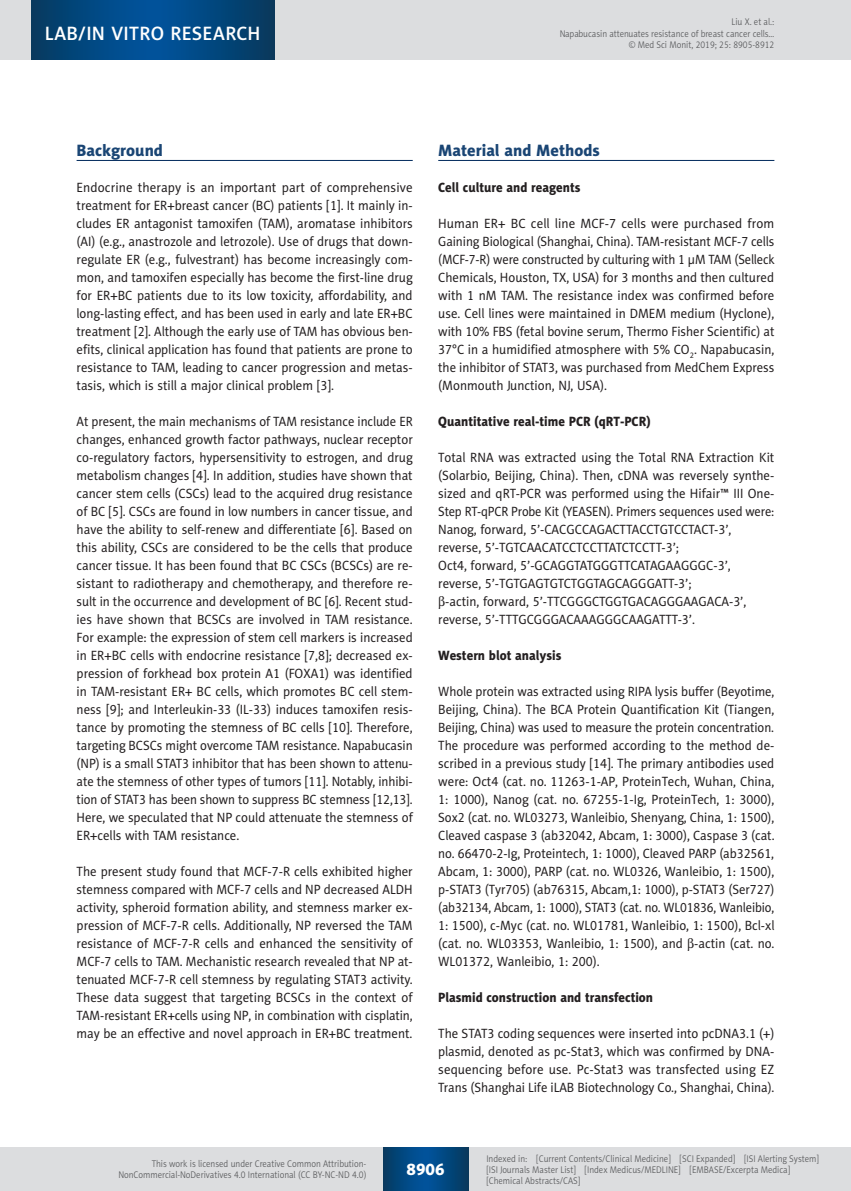
<style>
.page{position:relative;width:851px;height:1191px;background:#fff}
.page>*{position:absolute;margin:0;border:0;box-sizing:border-box;transform-origin:0 0}
.t1{font:19.5px "Naomi Sans EFN Medium";letter-spacing:.015em;color:#fff}
.MSM_Headline_1{font:16.5px "Naomi Sans EFN Heavy";color:#1a4574}
.t2{font:16.5px "Naomi Sans EFN Heavy";color:#fff}
.MSM_Body{font:13.5px/18px "Naomi Sans EFN";color:#231f20;text-align:justify;scale:.94 1}
.MSM_Body-2{font:13.5px/18px "Naomi Sans EFN";color:#231f20;text-align:justify;scale:.96 1}
.MSM_Body-3{font:13.5px/18px "Naomi Sans EFN";color:#231f20;text-align:justify;scale:.95 1}
.MSM_Body_no_before{font:13.5px "Naomi Sans EFN";color:#231f20;scale:.95 1}
.MSM_Headline_2{font:13.5px "Naomi Sans EFN Heavy";color:#231f20;scale:.95 1}
.MSM_pagina_sygnatura{font:9.75px/11.2px "Naomi Sans EFN Light";color:#57585a;scale:.9 1}
.MSM_pagina_zywa{font:9.75px/11.2px "Naomi Sans EFN Light";color:#57585a;text-align:right;scale:.9 1}
.s1{font-family:"Standard Sym L"}
</style>
<div class="page">
<hr style="left:77px;top:160px;width:335px;height:1px;background:#00295c">
<hr style="left:438px;top:160px;width:336px;height:1px;background:#00295c">
<div style="left:0;top:1148px;width:850px;height:43px;background:#dcdddf"></div>
<svg style="left:383px;top:1147px;width:85px;height:43px;background:#02477e"></svg>
<div style="left:0;top:0;width:850px;height:60px;background:#dcdddf"></div>
<hr style="left:850px;top:0;width:1px;height:60px;background:#dcdddf">
<svg style="left:32px;top:0;width:242px;height:60px;background:#02477f"></svg>
<h1 class="t1" style="left:45px;top:22px;width:217px">LAB/IN VITRO RESEARCH</h1>
<p class="MSM_pagina_zywa" style="left:559px;top:16px;width:240px">Liu X. et al.:<br>Napabucasin attenuates resistance of breast cancer cells…</p>
<p class="MSM_pagina_sygnatura" style="left:628px;top:39px;width:163px">© Med Sci Monit, 2019; 25: 8905-8912</p>
<p class="MSM_Headline_1" style="left:77px;top:140px;width:88px">Background</p>
<p class="MSM_Body-2" style="left:77px;top:178px;width:351px">Endocrine therapy is an important part of comprehensive treatment for ER+breast cancer (BC) patients [1]. It mainly in&shy;cludes ER antagonist tamoxifen (TAM), aromatase inhibitors (AI) (e.g., anastrozole and letrozole). Use of drugs that down&shy;regulate ER (e.g., fulvestrant) has become increasingly com&shy;mon, and tamoxifen especially has become the first-line drug for ER+BC patients due to its low toxicity, affordability, and long-lasting effect, and has been used in early and late ER+BC treatment [2]. Although the early use of TAM has obvious ben&shy;efits, clinical application has found that patients are prone to resistance to TAM, leading to cancer progression and metas&shy;tasis, which is still a major clinical problem [3].</p>
<p class="MSM_Body" style="left:77px;top:412px;width:359px">At present, the main mechanisms of TAM resistance include ER changes, enhanced growth factor pathways, nuclear receptor co-regulatory factors, hypersensitivity to estrogen, and drug metabolism changes [4]. In addition, studies have shown that cancer stem cells (CSCs) lead to the acquired drug resistance of BC [5]. CSCs are found in low numbers in cancer tissue, and have the ability to self-renew and differentiate [6]. Based on this ability, CSCs are considered to be the cells that produce cancer tissue. It has been found that BC CSCs (BCSCs) are re&shy;sistant to radiotherapy and chemotherapy, and therefore re&shy;sult in the occurrence and development of BC [6]. Recent stud&shy;ies have shown that BCSCs are involved in TAM resistance.<br>For example: the expression of stem cell markers is increased in ER+BC cells with endocrine resistance [7,8]; decreased ex&shy;pression of forkhead box protein A1 (FOXA1) was identified in TAM-resistant ER+ BC cells, which promotes BC cell stem&shy;ness [9]; and Interleukin-33 (IL-33) induces tamoxifen resis&shy;tance by promoting the stemness of BC cells [10]. Therefore, targeting BCSCs might overcome TAM resistance. Napabucasin (NP) is a small STAT3 inhibitor that has been shown to attenu&shy;ate the stemness of other types of tumors [11]. Notably, inhibi&shy;tion of STAT3 has been shown to suppress BC stemness [12,13].<br>Here, we speculated that NP could attenuate the stemness of ER+cells with TAM resistance.</p>
<p class="MSM_Body-3" style="left:77px;top:862px;width:355px">The present study found that MCF-7-R cells exhibited higher stemness compared with MCF-7 cells and NP decreased ALDH activity, spheroid formation ability, and stemness marker ex&shy;pression of MCF-7-R cells. Additionally, NP reversed the TAM resistance of MCF-7-R cells and enhanced the sensitivity of MCF-7 cells to TAM. Mechanistic research revealed that NP at&shy;tenuated MCF-7-R cell stemness by regulating STAT3 activity.<br>These data suggest that targeting BCSCs in the context of TAM-resistant ER+cells using NP, in combination with cisplatin, may be an effective and novel approach in ER+BC treatment.</p>
<p class="MSM_Headline_1" style="left:438px;top:140px;width:163px">Material and Methods</p>
<p class="MSM_Headline_2" style="left:438px;top:179px;width:151px">Cell culture and reagents</p>
<p class="MSM_Body-2" style="left:438px;top:214px;width:352px">Human ER+ BC cell line MCF-7 cells were purchased from Gaining Biological (Shanghai, China). TAM-resistant MCF-7 cells (MCF-7-R) were constructed by culturing with 1 μM TAM (Selleck Chemicals, Houston, TX, USA) for 3 months and then cultured with 1 nM TAM. The resistance index was confirmed before use. Cell lines were maintained in DMEM medium (Hyclone), with 10% FBS (fetal bovine serum, Thermo Fisher Scientific) at 37°C in a humidified atmosphere with 5% CO<sub>2</sub>. Napabucasin, the inhibitor of STAT3, was purchased from MedChem Express (Monmouth Junction, NJ, USA).</p>
<p class="MSM_Headline_2" style="left:438px;top:413px;width:225px">Quantitative real-time PCR (qRT-PCR)</p>
<p class="MSM_Body-3" style="left:438px;top:448px;width:355px">Total RNA was extracted using the Total RNA Extraction Kit (Solarbio, Beijing, China). Then, cDNA was reversely synthe&shy;sized and qRT-PCR was performed using the Hifair™ III One-Step RT-qPCR Probe Kit (YEASEN). Primers sequences used were:</p>
<p class="MSM_Body_no_before" style="left:438px;top:521px;width:310px">Nanog, forward, 5’-CACGCCAGACTTACCTGTCCTACT-3’,</p>
<p class="MSM_Body_no_before" style="left:438px;top:539px;width:255px">reverse, 5’-TGTCAACATCCTCCTTATCTCCTT-3’;</p>
<p class="MSM_Body_no_before" style="left:438px;top:557px;width:309px">Oct4, forward, 5’-GCAGGTATGGGTTCATAGAAGGGC-3’,</p>
<p class="MSM_Body_no_before" style="left:438px;top:575px;width:268px">reverse, 5’-TGTGAGTGTCTGGTAGCAGGGATT-3’;</p>
<p class="MSM_Body_no_before" style="left:438px;top:593px;width:326px"><span class="s1">b</span>-actin, forward, 5’-TTCGGGCTGGTGACAGGGAAGACA-3’,</p>
<p class="MSM_Body_no_before" style="left:438px;top:611px;width:272px">reverse, 5’-TTTGCGGGACAAAGGGCAAGATTT-3’.</p>
<p class="MSM_Headline_2" style="left:438px;top:647px;width:131px">Western blot analysis</p>
<p class="MSM_Body" style="left:438px;top:682px;width:359px">Whole protein was extracted using RIPA lysis buffer (Beyotime, Beijing, China). The BCA Protein Quantification Kit (Tiangen, Beijing, China) was used to measure the protein concentration.<br>The procedure was performed according to the method de&shy;scribed in a previous study [14]. The primary antibodies used were: Oct4 (cat. no. 11263-1-AP, ProteinTech, Wuhan, China, 1: 1000), Nanog (cat. no. 67255-1-Ig, ProteinTech, 1: 3000), Sox2 (cat. no. WL03273, Wanleibio, Shenyang, China, 1: 1500), Cleaved caspase 3 (ab32042, Abcam, 1: 3000), Caspase 3 (cat. no. 66470-2-Ig, Proteintech, 1: 1000), Cleaved PARP (ab32561, Abcam, 1: 3000), PARP (cat. no. WL0326, Wanleibio, 1: 1500), p-STAT3 (Tyr705) (ab76315, Abcam,1: 1000), p-STAT3 (Ser727) (ab32134, Abcam, 1: 1000), STAT3 (cat. no. WL01836, Wanleibio, 1: 1500), c-Myc (cat. no. WL01781, Wanleibio, 1: 1500), Bcl-xl (cat. no. WL03353, Wanleibio, 1: 1500), and <span class="s1">b</span>-actin (cat. no.<br>WL01372, Wanleibio, 1: 200).</p>
<p class="MSM_Headline_2" style="left:438px;top:989px;width:228px">Plasmid construction and transfection</p>
<p class="MSM_Body-3" style="left:438px;top:1024px;width:355px">The STAT3 coding sequences were inserted into pcDNA3.1 (+) plasmid, denoted as pc-Stat3, which was confirmed by DNA&shy;sequencing before use. Pc-Stat3 was transfected using EZ Trans (Shanghai Life iLAB Biotechnology Co., Shanghai, China).</p>
<p class="MSM_pagina_sygnatura" style="left:118px;top:1158px;width:277px;text-align:right">This work is licensed under Creative Common Attribution-<br>NonCommercial-NoDerivatives 4.0 International (CC BY-NC-ND 4.0)</p>
<p class="t2" style="left:406px;top:1159px;width:40px">8906</p>
<p class="MSM_pagina_sygnatura" style="left:486px;top:1152px;width:371px">Indexed in: [Current Contents/Clinical Medicine] [SCI Expanded] [ISI Alerting System] [ISI Journals Master List] [Index Medicus/MEDLINE] [EMBASE/Excerpta Medica] [Chemical Abstracts/CAS]</p>
</div>
